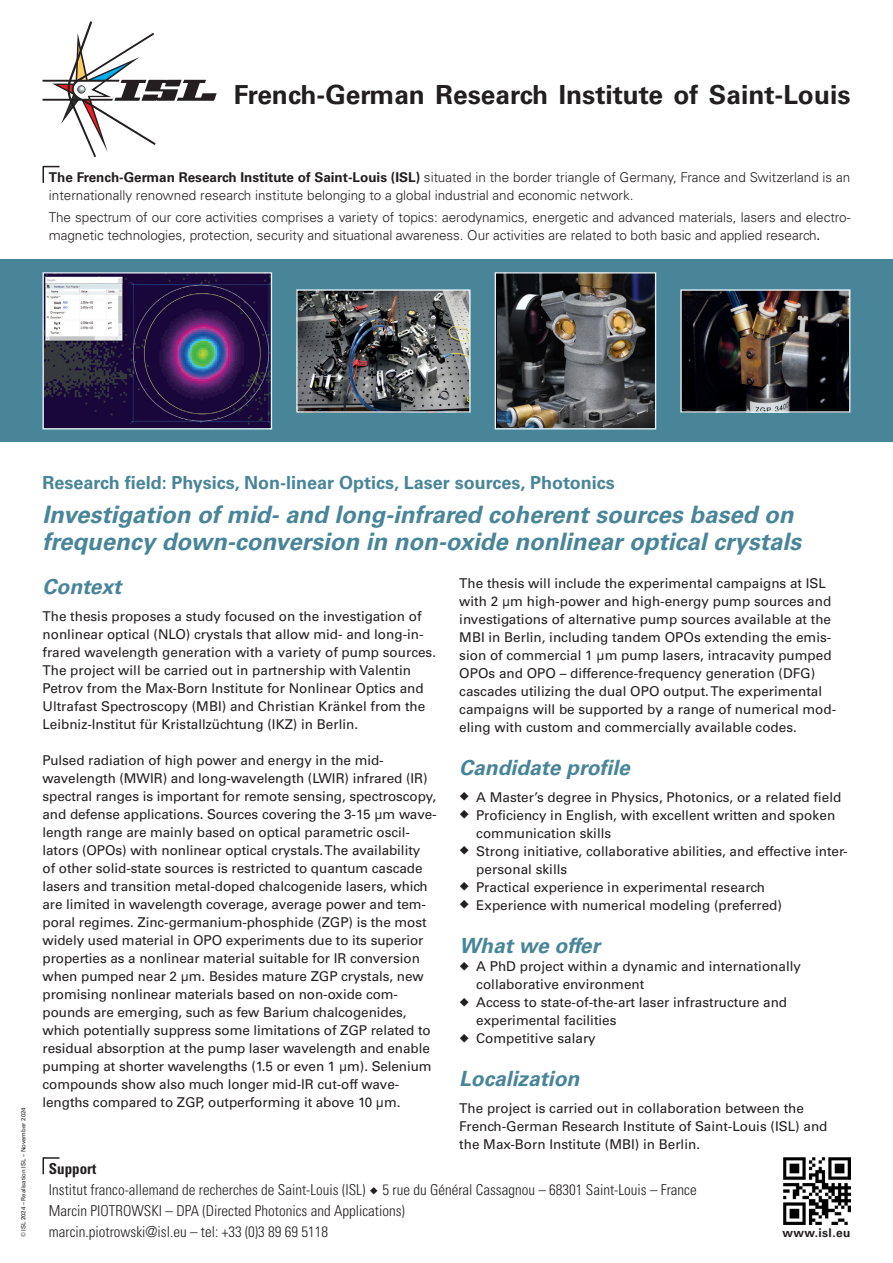
<style>
.page{position:relative;width:893px;height:1263px;background:#fff}
.page>*{position:absolute;margin:0;border:0;box-sizing:border-box;transform-origin:0 0}
.intitulé{font:700 26.25px "Univers LT Std";color:#231f20}
.Titre_principal{font:italic 700 24px/27px "Univers LT Std";color:#488599}
.Titel_2{font:italic 700 21px "Univers LT Std";color:#488599}
.Texte_courant{font:italic 700 21px "Univers LT Std";color:#488599}
.legend_advertising{font:700 18px "Univers LT Std";color:#488599}
.Texte_courant_9_5{font:300 condensed 15px "Univers LT Std";color:#231f20}
.Texte_courant_9_5-2{font:700 condensed 15px "Univers LT Std";color:#231f20}
.Texte_courant-2{font:13.5px/18px "Univers LT Std";color:#231f20}
.Texte_courant-3{font:300 13.5px/18px "Univers LT Std";letter-spacing:-.005em;color:#231f20}
.Texte_courant-4{font:700 12px "Univers LT Std";letter-spacing:.035em;color:#231f20}
.Texte_courant-5{font:6px "Univers LT Std";color:#231f20}
.s1{font-weight:700}
.s2{font-weight:400}
</style>
<div class="page">
<div style="left:0;top:259px;width:893px;height:183px;background:#488599"></div>
<svg style="left:43px;top:21px;width:174px;height:136px"></svg>
<img style="left:784px;top:1157px;width:66px;height:67px">
<svg style="left:43px;top:166px;width:17px;height:17px"></svg>
<img style="left:298px;top:291px;width:171px;height:120px">
<div style="left:296px;top:289px;width:175px;height:124px;border:1px solid #e6f4fa"></div>
<img style="left:45px;top:274px;width:225px;height:153px">
<div style="left:43px;top:272px;width:229px;height:157px;border:1px solid #e6f4fa"></div>
<img style="left:497px;top:274px;width:157px;height:153px">
<div style="left:495px;top:272px;width:161px;height:157px;border:1px solid #e6f4fa"></div>
<img style="left:682px;top:291px;width:166px;height:120px">
<div style="left:680px;top:289px;width:170px;height:124px;border:1px solid #e6f4fa"></div>
<svg style="left:43px;top:1157px;width:17px;height:17px"></svg>
<p class="intitulé" style="left:234px;top:79px;width:618px">French‐German Research Institute of Saint‐Louis</p>
<p class="Texte_courant-3" style="left:49px;top:168px;width:803px"><span class="s1">The French‐German Research Institute of Saint‐Louis (ISL)</span> situated in the border triangle of Germany, France and Switzerland is an internationally renowned research institute belonging to a global industrial and economic network.</p>
<p class="Texte_courant-3" style="left:49px;top:208px;width:803px">The spectrum of our core activities comprises a variety of topics: aerodynamics, energetic and advanced materials, lasers and electro&shy;magnetic technologies, protection, security and situational awareness. Our activities are related to both basic and applied research<span class="s2">.</span></p>
<p class="Texte_courant-5" style="left:20px;top:1237px;width:131px;rotate:-90deg">© ISL 2024 – Realisation ISL – November 2024</p>
<p class="legend_advertising" style="left:43px;top:472px;width:574px">Research field: Physics, Non-linear Optics, Laser sources, Photonics</p>
<p class="Titre_principal" style="left:43px;top:502px;width:760px">Investigation of mid- and long-infrared coherent sources based on frequency down-conversion in non-oxide nonlinear optical crystals</p>
<p class="Titel_2" style="left:43px;top:574px;width:80px">Context</p>
<p class="Texte_courant-2" style="left:43px;top:607px;width:395px">The thesis proposes a study focused on the investigation of nonlinear optical (NLO) crystals that allow mid- and long-in&shy;frared wavelength generation with a variety of pump sources.<br>The project will be carried out in partnership with Valentin Petrov from the Max-Born Institute for Nonlinear Optics and Ultrafast Spectroscopy (MBI) and Christian Kränkel from the Leibniz-Institut für Kristallzüchtung (IKZ) in Berlin.</p>
<p class="Texte_courant-2" style="left:43px;top:751px;width:396px">Pulsed radiation of high power and energy in the mid&shy;wavelength (MWIR) and long-wavelength (LWIR) infrared (IR) spectral ranges is important for remote sensing, spectroscopy, and defense applications. Sources covering the 3-15 µm wave&shy;length range are mainly based on optical parametric oscil&shy;lators (OPOs) with nonlinear optical crystals. The availability<br>of other solid-state sources is restricted to quantum cascade lasers and transition metal-doped chalcogenide lasers, which are limited in wavelength coverage, average power and tem&shy;poral regimes. Zinc-germanium-phosphide (ZGP) is the most widely used material in OPO experiments due to its superior properties as a nonlinear material suitable for IR conversion when pumped near 2 µm. Besides mature ZGP crystals, new promising nonlinear materials based on non-oxide com&shy;pounds are emerging, such as few Barium chalcogenides, which potentially suppress some limitations of ZGP related to residual absorption at the pump laser wavelength and enable pumping at shorter wavelengths (1.5 or even 1 µm). Selenium compounds show also much longer mid-IR cut-off wave&shy;lengths compared to ZGP, outperforming it above 10 µm.</p>
<p class="Texte_courant-2" style="left:459px;top:574px;width:378px">The thesis will include the experimental campaigns at ISL with 2 µm high-power and high-energy pump sources and investigations of alternative pump sources available at the MBI in Berlin, including tandem OPOs extending the emis&shy;sion of commercial 1 µm pump lasers, intracavity pumped OPOs and OPO – difference-frequency generation (DFG) cascades utilizing the dual OPO output. The experimental campaigns will be supported by a range of numerical mod&shy;eling with custom and commercially available codes.</p>
<p class="Titel_2" style="left:459px;top:756px;width:172px">Candidate profile</p>
<p class="Texte_courant-2" style="left:459px;top:788px;width:384px">◆ A Master’s degree in Physics, Photonics, or a related field</p>
<p class="Texte_courant-2" style="left:476px;top:806px;width:360px;text-indent:-17px">◆ Proficiency in English, with excellent written and spoken communication skills</p>
<p class="Texte_courant-2" style="left:476px;top:842px;width:373px;text-indent:-17px">◆ Strong initiative, collaborative abilities, and effective inter&shy;personal skills</p>
<p class="Texte_courant-2" style="left:459px;top:878px;width:307px">◆ Practical experience in experimental research</p>
<p class="Texte_courant-2" style="left:459px;top:896px;width:324px">◆ Experience with numerical modeling (preferred)</p>
<p class="Texte_courant" style="left:459px;top:933px;width:142px">What we offer</p>
<p class="Texte_courant-2" style="left:476px;top:957px;width:326px;text-indent:-17px">◆ A PhD project within a dynamic and internationally collaborative environment</p>
<p class="Texte_courant-2" style="left:476px;top:993px;width:312px;text-indent:-17px">◆ Access to state-of-the-art laser infrastructure and experimental facilities</p>
<p class="Texte_courant-2" style="left:459px;top:1029px;width:138px">◆ Competitive salary</p>
<p class="Titel_2" style="left:459px;top:1066px;width:122px">Localization</p>
<p class="Texte_courant-2" style="left:459px;top:1099px;width:370px">The project is carried out in collaboration between the<br>French-German Research Institute of Saint-Louis (ISL) and the Max-Born Institute (MBI) in Berlin.</p>
<p class="Texte_courant_9_5-2" style="left:49px;top:1160px;width:49px">Support</p>
<p class="Texte_courant_9_5" style="left:49px;top:1181px;width:649px">Institut franco-allemand de recherches de Saint-Louis (ISL) ◆ 5 rue du Général Cassagnou – 68301 Saint-Louis – France</p>
<p class="Texte_courant_9_5" style="left:49px;top:1202px;width:357px">Marcin PIOTROWSKI – DPA (Directed Photonics and Applications)</p>
<p class="Texte_courant_9_5" style="left:49px;top:1223px;width:281px">marcin.piotrowski@isl.eu – tel: +33 (0)3 89 69 5118</p>
<p class="Texte_courant-4" style="left:782px;top:1226px;width:70px">www.isl.eu</p>
</div>
